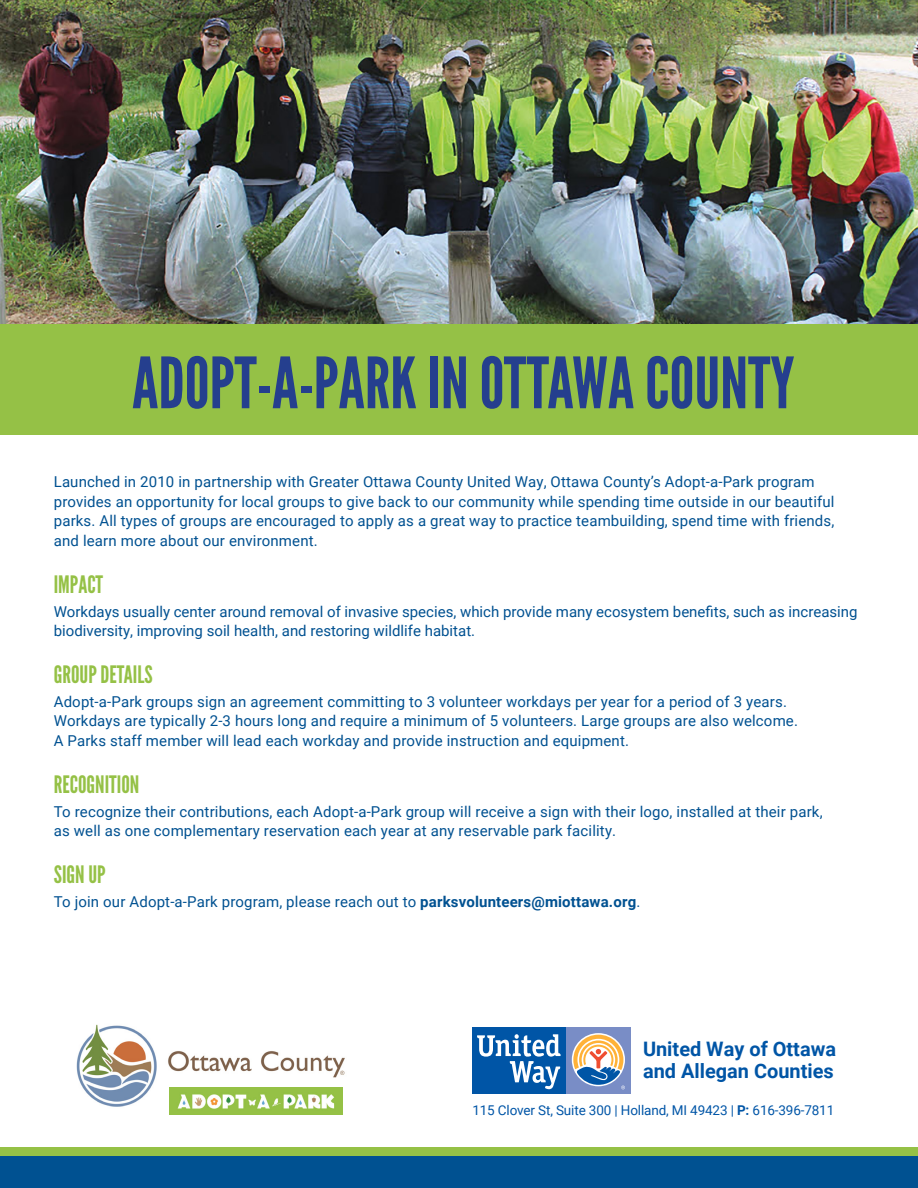
<style>
.page{position:relative;width:918px;height:1188px;background:#fff}
.page>*{position:absolute;margin:0;border:0;box-sizing:border-box;transform-origin:0 0}
.t1{font:70.5px "League Gothic";color:#253f8e}
.t2{font:24px "League Gothic";color:#95c146}
.t3{font:700 19.95px/21.9px "Roboto";color:#0055a6}
.t4{font:15px/19.5px "Roboto";letter-spacing:.01em;color:#005191}
.t5{font:13.5px "Roboto";letter-spacing:-.01em;color:#0155a7}
.s1{font-weight:700}
</style>
<div class="page">
<div style="left:566px;top:1027px;width:65px;height:66px;background:#798dc6"></div>
<div style="left:472px;top:1027px;width:94px;height:66px;background:#0055a6"></div>
<svg style="left:477px;top:1034px;width:84px;height:55px"></svg>
<svg style="left:573px;top:1035px;width:52px;height:54px"></svg>
<img style="left:0;top:0;width:918px;height:324px">
<div style="left:0;top:324px;width:918px;height:111px;background:#95c146"></div>
<div style="left:0;top:1153px;width:918px;height:35px;background:#005191"></div>
<img style="left:76px;top:1024px;width:269px;height:88px">
<div style="left:165px;top:1078px;width:187px;height:24px;background:#fff"></div>
<img style="left:169px;top:1087px;width:173px;height:28px">
<div style="left:0;top:1148px;width:918px;height:8px;background:#95c146"></div>
<p class="t1" style="left:132px;top:341px;width:664px">ADOPT-A-PARK IN OTTAWA COUNTY</p>
<p class="t4" style="left:54px;top:472px;width:782px">Launched in 2010 in partnership with Greater Ottawa County United Way, Ottawa County’s Adopt-a-Park program provides an opportunity for local groups to give back to our community while spending time outside in our beautiful parks. All types of groups are encouraged to apply as a great way to practice teambuilding, spend time with friends, and learn more about our environment.</p>
<p class="t2" style="left:54px;top:570px;width:51px">IMPACT</p>
<p class="t4" style="left:54px;top:601px;width:805px">Workdays usually center around removal of invasive species, which provide many ecosystem benefits, such as increasing biodiversity, improving soil health, and restoring wildlife habitat.</p>
<p class="t2" style="left:54px;top:660px;width:100px">GROUP DETAILS</p>
<p class="t4" style="left:54px;top:691px;width:746px">Adopt-a-Park groups sign an agreement committing to 3 volunteer workdays per year for a period of 3 years.<br>Workdays are typically 2-3 hours long and require a minimum of 5 volunteers. Large groups are also welcome.<br>A Parks staff member will lead each workday and provide instruction and equipment.</p>
<p class="t2" style="left:54px;top:770px;width:87px">RECOGNITION</p>
<p class="t4" style="left:54px;top:801px;width:770px">To recognize their contributions, each Adopt-a-Park group will receive a sign with their logo, installed at their park, as well as one complementary reservation each year at any reservable park facility.</p>
<p class="t2" style="left:54px;top:860px;width:53px">SIGN UP</p>
<p class="t4" style="left:54px;top:891px;width:588px">To join our Adopt-a-Park program, please reach out to <span class="s1">parksvolunteers@miottawa.org</span>.</p>
<p class="t3" style="left:643px;top:1037px;width:195px">United Way of Ottawa and Allegan Counties</p>
<p class="t5" style="left:472px;top:1100px;width:363px">115 Clover St, Suite 300 | Holland, MI 49423 | <span class="s1">P:</span> 616-396-7811</p>
</div>
